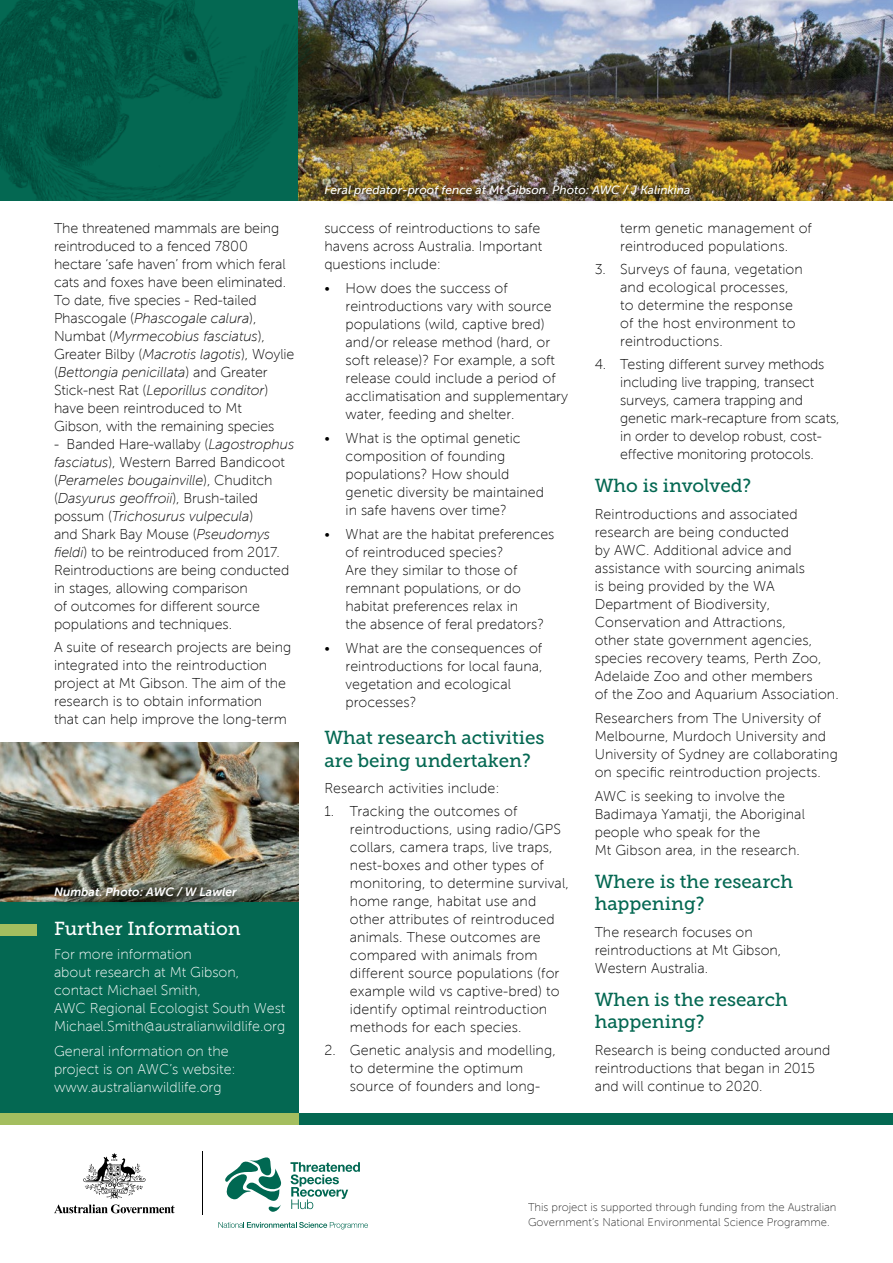
<style>
.page{position:relative;width:893px;height:1263px;background:#fff}
.page>*{position:absolute;margin:0;border:0;box-sizing:border-box;transform-origin:0 0}
.t1{font:18.75px/22.5px "Museo Slab 500";color:#046852}
.t2{font:18.75px "Museo Slab 500";color:#fff}
.t3{font:14.25px/18px "Museo Sans 100";color:#000}
.t4{font:14.25px/18px "Museo Sans 100";color:#fff}
.t5{font:italic 12px "Museo Sans 500";color:#fff}
.t6{font:italic 12px "Museo Sans 700";color:#fff}
.t7{font:11.25px/15px "Museo Sans 100";color:#000}
.s1{font-style:italic}
</style>
<div class="page">
<svg style="left:54px;top:1153px;width:121px;height:60px"></svg>
<hr style="left:203px;top:1150px;width:1px;height:64px;background:#000">
<svg style="left:290px;top:1162px;width:70px;height:47px"></svg>
<svg style="left:225px;top:1157px;width:56px;height:55px"></svg>
<svg style="left:218px;top:1222px;width:150px;height:7px"></svg>
<div style="left:0;top:1114px;width:893px;height:11px;background:#046852"></div>
<div style="left:0;top:899px;width:299px;height:220px;background:#046852"></div>
<div style="left:0;top:925px;width:36px;height:11px;background:#a4be5f"></div>
<img style="left:0;top:742px;width:299px;height:159px">
<img style="left:330px;top:0;width:563px;height:201px">
<div style="left:320px;top:180px;width:380px;height:27px;background:#000;opacity:.75"></div>
<div style="left:50px;top:883px;width:198px;height:24px;background:#000;opacity:.75"></div>
<div style="left:0;top:1114px;width:299px;height:11px;background:#a4be5f"></div>
<img style="left:0;top:0;width:330px;height:201px">
<p class="t3" style="left:54px;top:219px;width:242px">The threatened mammals are being reintroduced to a fenced 7800 hectare ‘safe haven’ from which feral cats and foxes have been eliminated.<br>To date, five species - Red-tailed Phascogale (<span class="s1">Phascogale calura</span>), Numbat (<span class="s1">Myrmecobius fasciatus</span>), Greater Bilby (<span class="s1">Macrotis lagotis</span>), Woylie (<span class="s1">Bettongia penicillata</span>) and Greater Stick-nest Rat (<span class="s1">Leporillus conditor</span>) have been reintroduced to Mt<br>Gibson, with the remaining species</p>
<p class="t3" style="left:54px;top:435px;width:242px">- Banded Hare-wallaby (<span class="s1">Lagostrophus fasciatus</span>), Western Barred Bandicoot (<span class="s1">Perameles bougainville</span>), Chuditch (<span class="s1">Dasyurus geoffroii</span>), Brush-tailed possum (<span class="s1">Trichosurus vulpecula</span>)<br>and Shark Bay Mouse (<span class="s1">Pseudomys fieldi</span>) to be reintroduced from 2017.<br>Reintroductions are being conducted in stages, allowing comparison<br>of outcomes for different source populations and techniques.</p>
<p class="t3" style="left:54px;top:638px;width:239px">A suite of research projects are being integrated into the reintroduction project at Mt Gibson. The aim of the research is to obtain information<br>that can help improve the long-term</p>
<p class="t6" style="left:54px;top:886px;width:184px">Numbat. Photo: AWC / W Lawler</p>
<h1 class="t2" style="left:54px;top:918px;width:188px">Further Information</h1>
<p class="t4" style="left:54px;top:945px;width:233px">For more information<br>about research at Mt Gibson, contact Michael Smith,<br>AWC Regional Ecologist South West<br>Michael.Smith@australianwildlife.org</p>
<p class="t4" style="left:54px;top:1042px;width:183px">General information on the project is on AWC’s website: www.australianwildlife.org</p>
<p class="t5" style="left:324px;top:183px;width:367px">Feral predator-proof fence at Mt Gibson. Photo: AWC / J Kalinkina</p>
<p class="t3" style="left:324px;top:219px;width:219px">success of reintroductions to safe havens across Australia. Important questions include:</p>
<p class="t3" style="left:346px;top:279px;width:224px;text-indent:-21px">• How does the success of reintroductions vary with source populations (wild, captive bred) and/or release method (hard, or soft release)? For example, a soft release could include a period of acclimatisation and supplementary water, feeding and shelter.</p>
<p class="t3" style="left:346px;top:429px;width:200px;text-indent:-21px">• What is the optimal genetic composition of founding populations? How should genetic diversity be maintained in safe havens over time?</p>
<p class="t3" style="left:346px;top:525px;width:210px;text-indent:-21px">• What are the habitat preferences of reintroduced species?<br>Are they similar to those of remnant populations, or do habitat preferences relax in<br>the absence of feral predators?</p>
<p class="t3" style="left:346px;top:639px;width:198px;text-indent:-21px">• What are the consequences of reintroductions for local fauna, vegetation and ecological processes?</p>
<h1 class="t1" style="left:324px;top:726px;width:222px">What research activities are being undertaken?</h1>
<p class="t3" style="left:324px;top:779px;width:177px">Research activities include:</p>
<p class="t3" style="left:350px;top:802px;width:221px;text-indent:-26px">1. Tracking the outcomes of reintroductions, using radio/GPS collars, camera traps, live traps, nest-boxes and other types of monitoring, to determine survival, home range, habitat use and other attributes of reintroduced animals. These outcomes are compared with animals from different source populations (for example wild vs captive-bred) to identify optimal reintroduction methods for each species.</p>
<p class="t3" style="left:350px;top:1041px;width:207px;text-indent:-26px">2. Genetic analysis and modelling, to determine the optimum source of founders and long-</p>
<p class="t3" style="left:620px;top:219px;width:193px">term genetic management of reintroduced populations.</p>
<p class="t3" style="left:620px;top:260px;width:184px;text-indent:-26px">3. Surveys of fauna, vegetation and ecological processes, to determine the response of the host environment to reintroductions.</p>
<p class="t3" style="left:620px;top:355px;width:221px;text-indent:-26px">4. Testing different survey methods including live trapping, transect surveys, camera trapping and genetic mark-recapture from scats, in order to develop robust, cost&shy;effective monitoring protocols.</p>
<h1 class="t1" style="left:595px;top:475px;width:158px">Who is involved?</h1>
<p class="t3" style="left:595px;top:505px;width:246px">Reintroductions and associated research are being conducted<br>by AWC. Additional advice and assistance with sourcing animals<br>is being provided by the WA<br>Department of Biodiversity,<br>Conservation and Attractions,<br>other state government agencies, species recovery teams, Perth Zoo,<br>Adelaide Zoo and other members<br>of the Zoo and Aquarium Association.</p>
<p class="t3" style="left:595px;top:709px;width:245px">Researchers from The University of Melbourne, Murdoch University and University of Sydney are collaborating on specific reintroduction projects.</p>
<p class="t3" style="left:595px;top:787px;width:212px">AWC is seeking to involve the<br>Badimaya Yamatji, the Aboriginal people who speak for the<br>Mt Gibson area, in the research.</p>
<h1 class="t1" style="left:595px;top:870px;width:200px">Where is the research happening?</h1>
<p class="t3" style="left:595px;top:923px;width:188px">The research focuses on reintroductions at Mt Gibson,<br>Western Australia.</p>
<h1 class="t1" style="left:595px;top:988px;width:195px">When is the research happening?</h1>
<p class="t3" style="left:595px;top:1041px;width:237px">Research is being conducted around reintroductions that began in 2015 and will continue to 2020.</p>
<p class="t7" style="left:528px;top:1200px;width:310px">This project is supported through funding from the Australian<br>Government’s National Environmental Science Programme.</p>
</div>
